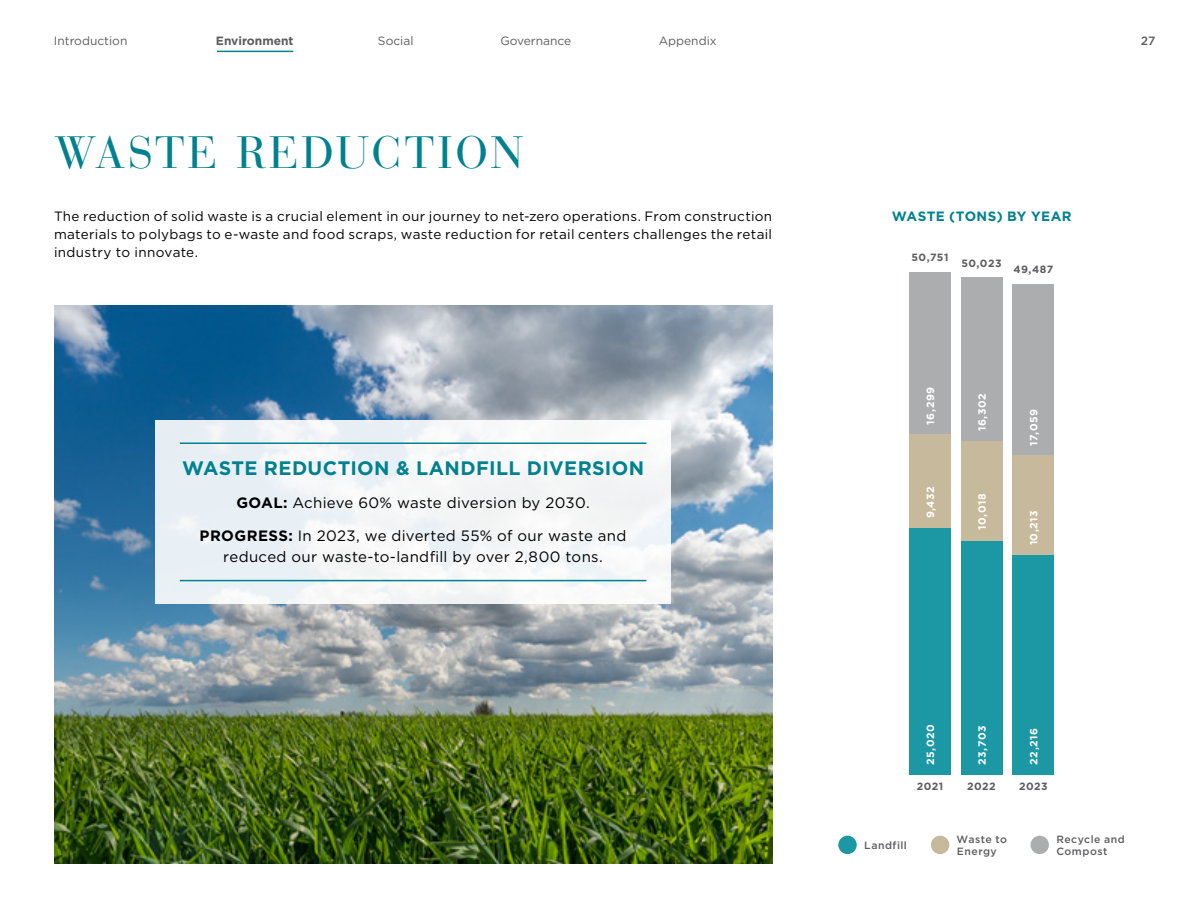
<style>
.page{position:relative;width:1188px;height:918px;background:#fff}
.page>*{position:absolute;margin:0;border:0;box-sizing:border-box;transform-origin:0 0}
.t1{font:45px "Bauer Bodoni Std";letter-spacing:.065em;color:#00818f}
.t2{font:700 19.5px "Gotham";letter-spacing:.02em;color:#00818f}
.t3{font:15px/21px "Gotham";letter-spacing:.02em;color:#000;text-align:center}
.t4{font:13.5px/18px "Gotham";letter-spacing:.025em;color:#000;text-align:justify}
.t5{font:700 13.5px "Gotham";letter-spacing:.03em;color:#00818f}
.t6{font:12px "Gotham";color:#5d5d60}
.t7{font:700 12px "Gotham";color:#5d5d60}
.t8{font:500 12px "Gotham";color:#5d5d60}
.t9{font:700 10.5px "Gotham";letter-spacing:.045em;color:#fff}
.t10{font:500 10.5px/11.7px "Gotham";letter-spacing:.045em;color:#5d5d60}
.t11{font:700 10.5px "Gotham";letter-spacing:.045em;color:#5d5d60}
.s1{font-weight:700}
</style>
<div class="page">
<img style="left:54px;top:306px;width:718px;height:558px">
<div style="left:156px;top:420px;width:515px;height:184px;background:linear-gradient(to right,#eaf1f5,#faf9f9)"></div>
<hr style="left:180px;top:442px;width:466px;height:2px;background:#00818f">
<hr style="left:180px;top:580px;width:466px;height:1px;background:#00818f">
<div style="left:838px;top:836px;width:19px;height:18px;background:#1c97a4;border-radius:50%"></div>
<div style="left:931px;top:836px;width:18px;height:18px;background:#c7b99c;border-radius:50%"></div>
<div style="left:1031px;top:836px;width:18px;height:18px;background:#abadaf;border-radius:50%"></div>
<div style="left:909px;top:272px;width:42px;height:162px;background:#abadaf"></div>
<div style="left:909px;top:528px;width:42px;height:247px;background:#1c97a4"></div>
<div style="left:961px;top:278px;width:41px;height:163px;background:#abadaf"></div>
<div style="left:961px;top:541px;width:41px;height:234px;background:#1c97a4"></div>
<div style="left:1013px;top:284px;width:41px;height:171px;background:#abadaf"></div>
<div style="left:1013px;top:555px;width:41px;height:220px;background:#1c97a4"></div>
<div style="left:909px;top:434px;width:42px;height:94px;background:#c7b99c"></div>
<div style="left:961px;top:441px;width:41px;height:100px;background:#c7b99c"></div>
<div style="left:1013px;top:455px;width:41px;height:100px;background:#c7b99c"></div>
<hr style="left:217px;top:51px;width:76px;height:1px;background:#00818f">
<p class="t6" style="left:54px;top:33px;width:75px">Introduction</p>
<p class="t7" style="left:216px;top:33px;width:79px">Environment</p>
<p class="t6" style="left:378px;top:33px;width:37px">Social</p>
<p class="t6" style="left:500px;top:33px;width:72px">Governance</p>
<p class="t6" style="left:659px;top:33px;width:59px">Appendix</p>
<h1 class="t1" style="left:54px;top:126px;width:471px">WASTE REDUCTION</h1>
<p class="t4" style="left:54px;top:207px;width:720px">The reduction of solid waste is a crucial element in our journey to net-zero operations. From construction materials to polybags to e-waste and food scraps, waste reduction for retail centers challenges the retail industry to innovate.</p>
<h2 class="t2" style="left:182px;top:455px;width:464px">WASTE REDUCTION &amp; LANDFILL DIVERSION</h2>
<p class="t3" style="left:236px;top:492px;width:355px"><span class="s1">GOAL:</span> Achieve 60% waste diversion by 2030.</p>
<p class="t3" style="left:200px;top:525px;width:428px"><span class="s1">PROGRESS:</span> In 2023, we diverted 55% of our waste and reduced our waste-to-landfill by over 2,800 tons.</p>
<p class="t5" style="left:892px;top:208px;width:181px">WASTE (TONS) BY YEAR</p>
<p class="t11" style="left:911px;top:250px;width:39px">50,751</p>
<p class="t11" style="left:961px;top:256px;width:42px">50,023</p>
<p class="t11" style="left:1014px;top:263px;width:41px">49,487</p>
<p class="t9" style="left:924px;top:425px;width:39px;rotate:-90deg">16,299</p>
<p class="t9" style="left:975px;top:431px;width:39px;rotate:-90deg">16,302</p>
<p class="t9" style="left:924px;top:518px;width:34px;rotate:-90deg">9,432</p>
<p class="t9" style="left:975px;top:530px;width:38px;rotate:-90deg">10,018</p>
<p class="t9" style="left:1027px;top:446px;width:38px;rotate:-90deg">17,059</p>
<p class="t9" style="left:1027px;top:545px;width:37px;rotate:-90deg">10,213</p>
<p class="t8" style="left:1141px;top:33px;width:16px">27</p>
<p class="t9" style="left:924px;top:765px;width:42px;rotate:-90deg">25,020</p>
<p class="t9" style="left:975px;top:765px;width:41px;rotate:-90deg">23,703</p>
<p class="t9" style="left:1027px;top:765px;width:39px;rotate:-90deg">22,216</p>
<p class="t11" style="left:917px;top:779px;width:28px">2021</p>
<p class="t11" style="left:967px;top:779px;width:30px">2022</p>
<p class="t11" style="left:1019px;top:779px;width:30px">2023</p>
<p class="t10" style="left:864px;top:839px;width:44px">Landfill</p>
<p class="t10" style="left:957px;top:834px;width:52px">Waste to<br>Energy</p>
<p class="t10" style="left:1056px;top:834px;width:70px">Recycle and<br>Compost</p>
</div>
